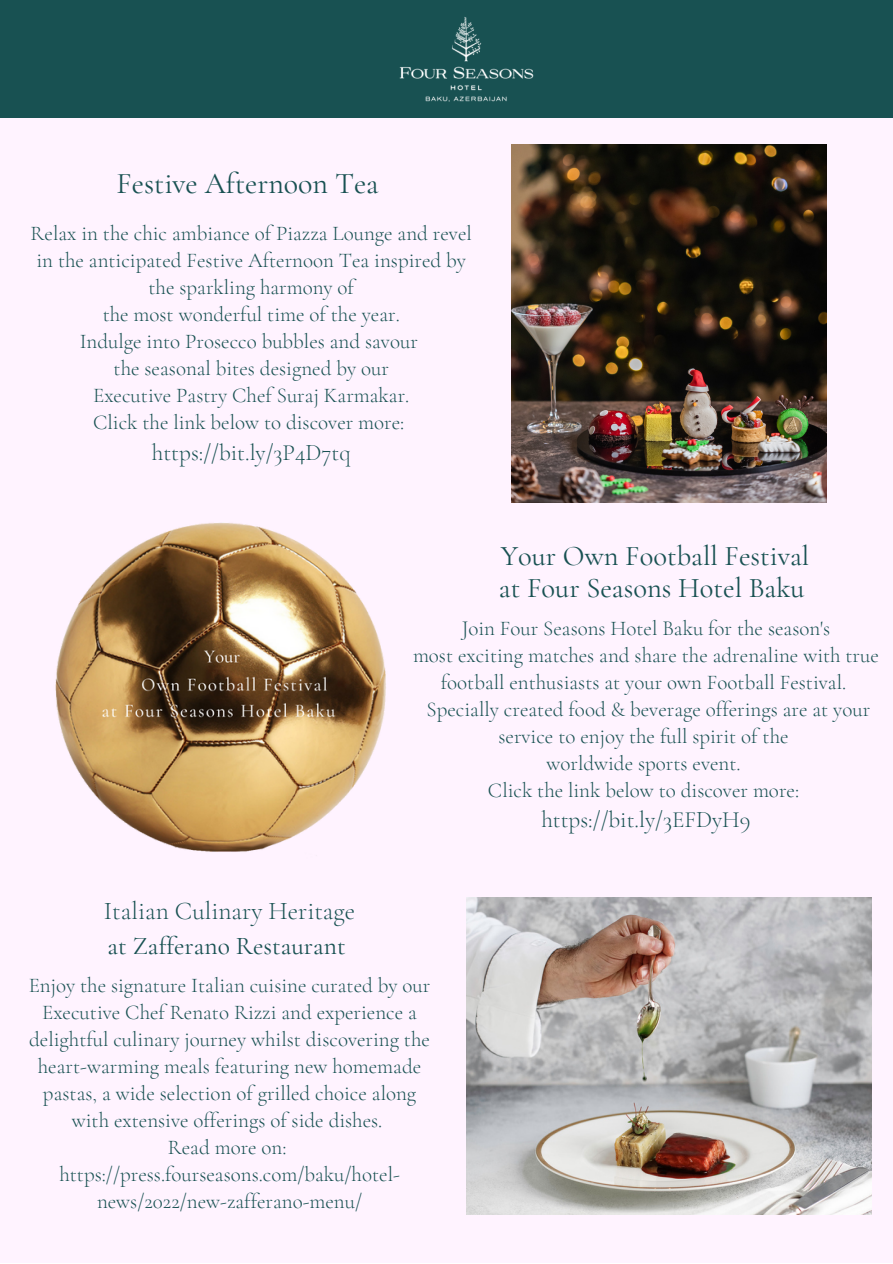
<style>
.page{position:relative;width:893px;height:1264px;background:#fff}
.page>*{position:absolute;margin:0;border:0;box-sizing:border-box;transform-origin:0 0}
.t1{font:30px "Cormorant Garamond";color:#185152}
.t2{font:28.5px/31.5px "Cormorant Garamond";color:#185152}
.t3{font:300 25.5px "Cormorant Garamond";color:#185152}
.t4{font:25.5px "Cormorant Garamond";color:#185152}
.t5{font:300 23.25px "Cormorant Garamond";color:#185152}
.t6{font:300 21px/27px "Cormorant Garamond";color:#185152;text-align:center}
</style>
<div class="page">
<div style="left:0;top:0;width:892px;height:1262px;background:#185152"></div>
<div style="left:0;top:118px;width:892px;height:1144px;background:#fff3ff"></div>
<img style="left:399px;top:17px;width:135px;height:85px">
<img style="left:466px;top:897px;width:405px;height:317px">
<img style="left:511px;top:144px;width:315px;height:359px">
<img style="left:55px;top:459px;width:501px;height:462px">
<h1 class="t1" style="left:117px;top:165px;width:264px">Festive Afternoon Tea</h1>
<p class="t6" style="left:31px;top:220px;width:442px">Relax in the chic ambiance of Piazza Lounge and revel in the anticipated Festive Afternoon Tea inspired by the sparkling harmony of<br>the most wonderful time of the year.<br>Indulge into Prosecco bubbles and savour<br>the seasonal bites designed by our<br>Executive Pastry Chef Suraj Karmakar.<br>Click the link below to discover more:</p>
<p class="t5" style="left:152px;top:438px;width:200px">https://bit.ly/3P4D7tq</p>
<h2 class="t2" style="left:499px;top:540px;width:312px">Your Own Football Festival at Four Seasons Hotel Baku</h2>
<p class="t6" style="left:413px;top:615px;width:467px">Join Four Seasons Hotel Baku for the season's<br>most exciting matches and share the adrenaline with true football enthusiasts at your own Football Festival.<br>Specially created food &amp; beverage offerings are at your service to enjoy the full spirit of the<br>worldwide sports event.<br>Click the link below to discover more:</p>
<p class="t5" style="left:541px;top:805px;width:211px">https://bit.ly/3EFDyH9</p>
<p class="t3" style="left:104px;top:895px;width:253px">Italian Culinary Heritage</p>
<p class="t4" style="left:108px;top:930px;width:239px">at Zafferano Restaurant</p>
<p class="t6" style="left:29px;top:971px;width:403px">Enjoy the signature Italian cuisine curated by our Executive Chef Renato Rizzi and experience a delightful culinary journey whilst discovering the heart-warming meals featuring new homemade pastas, a wide selection of grilled choice along with extensive offerings of side dishes.<br>Read more on: https://press.fourseasons.com/baku/hotel&shy;news/2022/new-zafferano-menu/</p>
</div>
